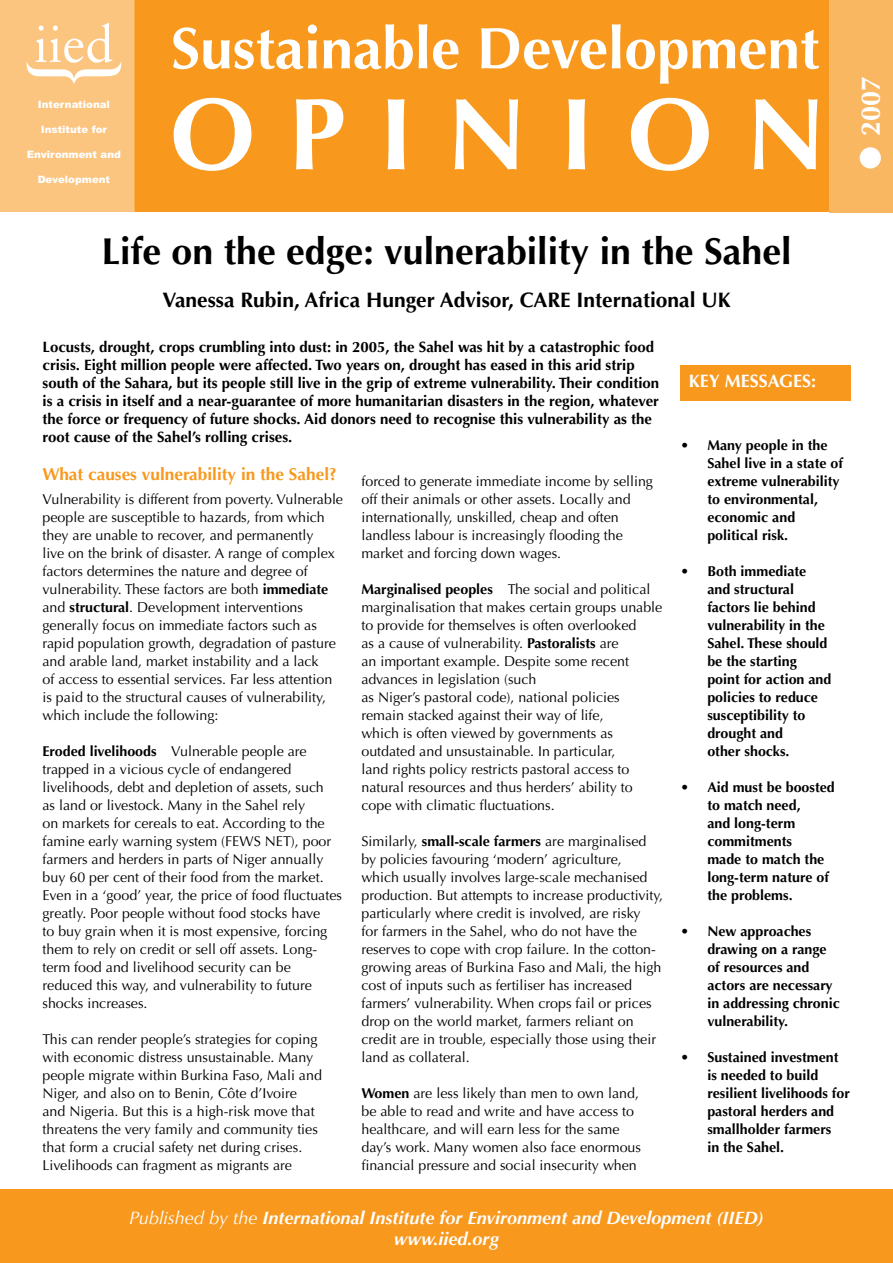
<style>
.page{position:relative;width:893px;height:1263px;background:#fff}
.page>*{position:absolute;margin:0;border:0;box-sizing:border-box;transform-origin:0 0}
.t1{font:700 102px "Optima";letter-spacing:.33em;color:#fff}
.t2{font:700 63px "Arial";color:#fff}
.t3{font:700 58.5px "Optima";color:#fff}
.t4{font:700 37.5px "Optima";color:#000}
.t5{font:700 27px "Optima";color:#fff}
.t6{font:700 21px "Optima";color:#000}
.t7{font:italic 700 18px/21.6px "Optima";color:#fff;text-align:center}
.t8{font:700 18px "Optima";color:#fff}
.t9{font:700 17.25px "Optima";color:#f8981d}
.t10{font:700 15px/18px "Optima";color:#000}
.t11{font:14.25px/18px "Optima";color:#000}
.t12{font:700 14.25px/18px "Optima";color:#000}
.t13{font:900 10.2px "Arial";color:#fff}
.s1{font-weight:700}
.s2{font-weight:400}
</style>
<div class="page">
<div style="left:0;top:0;width:150px;height:212px;background:#fbc580"></div>
<div style="left:135px;top:0;width:694px;height:212px;background:#f8981d"></div>
<div style="left:0;top:1189px;width:893px;height:74px;background:#f8981d"></div>
<svg style="left:27px;top:23px;width:94px;height:61px"></svg>
<div style="left:829px;top:0;width:64px;height:212px;background:#fab761"></div>
<svg style="left:859px;top:147px;width:22px;height:22px"></svg>
<div style="left:680px;top:366px;width:170px;height:35px;background:#f8981d"></div>
<p class="t13" style="left:38px;top:97px;width:74px">International</p>
<p class="t13" style="left:41px;top:122px;width:68px">Institute for</p>
<p class="t13" style="left:27px;top:147px;width:96px">Environment and</p>
<p class="t13" style="left:38px;top:172px;width:74px">Development</p>
<h3 class="t3" style="left:171px;top:14px;width:650px">Sustainable Development</h3>
<h1 class="t1" style="left:170px;top:75px;width:657px">OPINION</h1>
<h3 class="t5" style="left:855px;top:136px;width:62px;rotate:-90deg">2007</h3>
<h2 class="t2" style="left:829px;top:169px;width:24px;rotate:-90deg">•</h2>
<h3 class="t4" style="left:101px;top:229px;width:692px">Life on the edge: vulnerability in the Sahel</h3>
<h3 class="t6" style="left:162px;top:288px;width:570px">Vanessa Rubin, Africa Hunger Advisor, CARE International UK</h3>
<p class="t10" style="left:43px;top:338px;width:618px">Locusts, drought, crops crumbling into dust: in 2005, the Sahel was hit by a catastrophic food crisis. Eight million people were affected. Two years on, drought has eased in this arid strip south of the Sahara, but its people still live in the grip of extreme vulnerability. Their condition is a crisis in itself and a near-guarantee of more humanitarian disasters in the region, whatever the force or frequency of future shocks. Aid donors need to recognise this vulnerability as the root cause of the Sahel’s rolling crises.</p>
<p class="t9" style="left:43px;top:464px;width:296px">What causes vulnerability in the Sahel?</p>
<p class="t11" style="left:43px;top:490px;width:302px">Vulnerability is different from poverty. Vulnerable people are susceptible to hazards, from which they are unable to recover, and permanently<br>live on the brink of disaster. A range of complex factors determines the nature and degree of vulnerability. These factors are both <span class="s1">immediate </span>and <span class="s1">structural</span>. Development interventions generally focus on immediate factors such as rapid population growth, degradation of pasture and arable land, market instability and a lack<br>of access to essential services. Far less attention is paid to the structural causes of vulnerability, which include the following:</p>
<p class="t11" style="left:43px;top:742px;width:301px"><span class="s1">Eroded livelihoods</span> Vulnerable people are trapped in a vicious cycle of endangered livelihoods, debt and depletion of assets, such<br>as land or livestock. Many in the Sahel rely<br>on markets for cereals to eat. According to the famine early warning system (FEWS NET), poor farmers and herders in parts of Niger annually buy 60 per cent of their food from the market.<br>Even in a ‘good’ year, the price of food fluctuates greatly. Poor people without food stocks have<br>to buy grain when it is most expensive, forcing them to rely on credit or sell off assets. Long&shy;term food and livelihood security can be reduced this way, and vulnerability to future shocks increases.</p>
<p class="t11" style="left:43px;top:1030px;width:281px">This can render people’s strategies for coping with economic distress unsustainable. Many people migrate within Burkina Faso, Mali and Niger, and also on to Benin, Côte d’Ivoire and Nigeria. But this is a high-risk move that threatens the very family and community ties that form a crucial safety net during crises.<br>Livelihoods can fragment as migrants are</p>
<p class="t8" style="left:689px;top:371px;width:129px">KEY MESSAGES:</p>
<p class="t12" style="left:707px;top:436px;width:137px">Many people in the<br>Sahel live in a state of extreme vulnerability to environmental, economic and political risk.</p>
<p class="t12" style="left:707px;top:562px;width:126px">Both immediate and structural factors lie behind vulnerability in the<br>Sahel. These should be the starting point for action and policies to reduce susceptibility to drought and<br>other shocks.</p>
<p class="t12" style="left:707px;top:778px;width:129px">Aid must be boosted to match need,<br>and long-term commitments<br>made to match the long-term nature of the problems.</p>
<p class="t12" style="left:707px;top:922px;width:134px">New approaches drawing on a range of resources and actors are necessary in addressing chronic vulnerability.</p>
<p class="t12" style="left:707px;top:1048px;width:144px">Sustained investment is needed to build resilient livelihoods for pastoral herders and smallholder farmers<br>in the Sahel.</p>
<p class="t12" style="left:680px;top:436px;width:10px">•</p>
<p class="t11" style="left:361px;top:472px;width:293px">forced to generate immediate income by selling off their animals or other assets. Locally and internationally, unskilled, cheap and often landless labour is increasingly flooding the market and forcing down wages.</p>
<p class="t11" style="left:361px;top:580px;width:302px"><span class="s1">Marginalised peoples</span> The social and political marginalisation that makes certain groups unable to provide for themselves is often overlooked<br>as a cause of vulnerability. <span class="s1">Pastoralists</span> are<br>an important example. Despite some recent advances in legislation (such<br>as Niger’s pastoral code), national policies remain stacked against their way of life,<br>which is often viewed by governments as outdated and unsustainable. In particular,<br>land rights policy restricts pastoral access to natural resources and thus herders’ ability to cope with climatic fluctuations.</p>
<p class="t11" style="left:361px;top:832px;width:303px">Similarly, <span class="s1">small-scale farmers</span> are marginalised by policies favouring ‘modern’ agriculture,<br>which usually involves large-scale mechanised production. But attempts to increase productivity, particularly where credit is involved, are risky<br>for farmers in the Sahel, who do not have the reserves to cope with crop failure. In the cotton&shy;growing areas of Burkina Faso and Mali, the high cost of inputs such as fertiliser has increased farmers’ vulnerability. When crops fail or prices drop on the world market, farmers reliant on credit are in trouble, especially those using their land as collateral.</p>
<p class="t11" style="left:361px;top:1084px;width:281px"><span class="s1">Women</span> are less likely than men to own land, be able to read and write and have access to healthcare, and will earn less for the same day’s work. Many women also face enormous financial pressure and social insecurity when</p>
<p class="t12" style="left:680px;top:562px;width:10px">•</p>
<p class="t12" style="left:680px;top:778px;width:10px">•</p>
<p class="t12" style="left:680px;top:922px;width:10px">•</p>
<p class="t12" style="left:680px;top:1048px;width:10px">•</p>
<p class="t7" style="left:129px;top:1207px;width:636px"><span class="s2">Published by the</span> International Institute for Environment and Development (IIED) www.iied.org</p>
</div>
